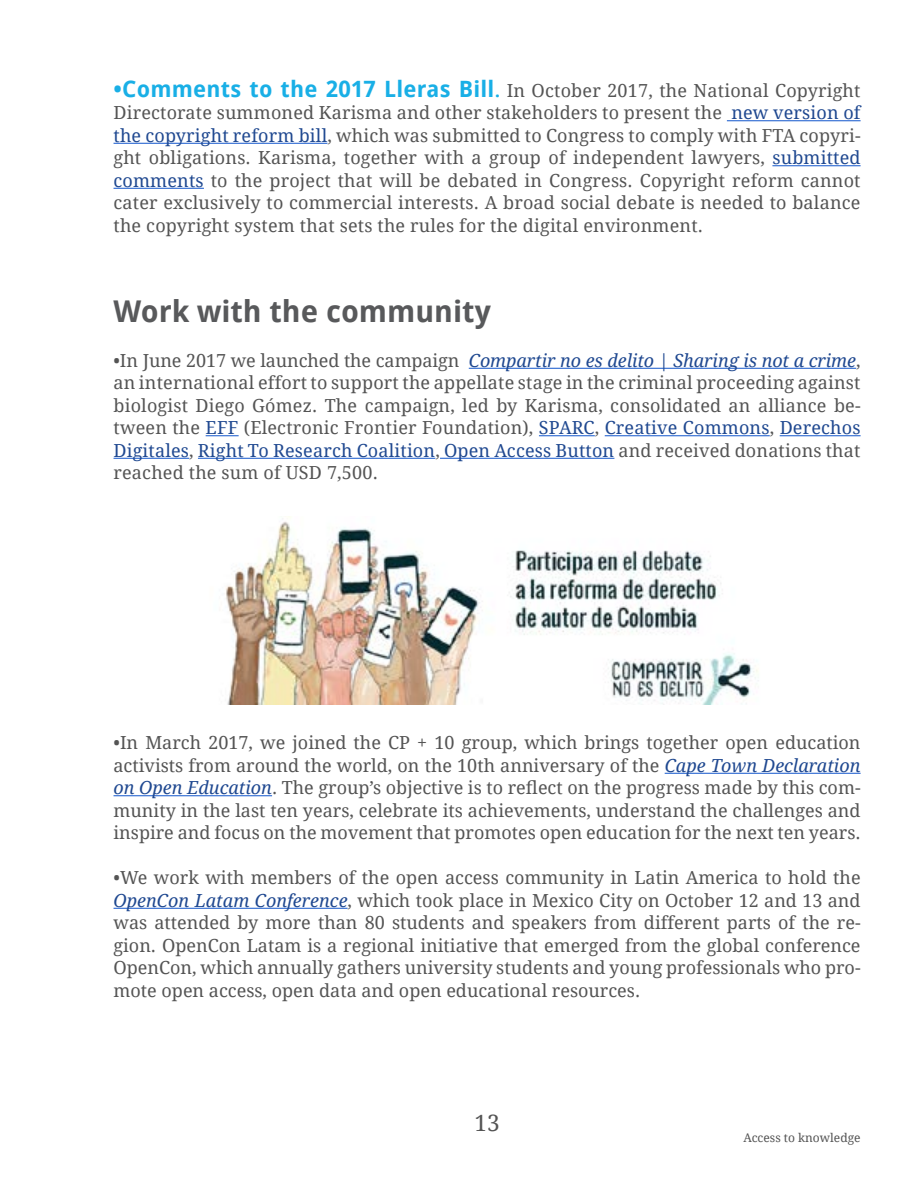
<style>
.page{position:relative;width:918px;height:1188px;background:#fff}
.page>*{position:absolute;margin:0;border:0;box-sizing:border-box;transform-origin:0 0}
.t1{font:700 30px "Droid Sans";color:#58595b}
.t2{font:22.5px "Droid Serif";color:#545454}
.t3{font:18px/22.5px "Droid Serif";letter-spacing:.005em;color:#545454;text-align:justify}
.t4{font:12px "Droid Serif";color:#545454}
.s1{font-family:"Droid Sans";font-weight:700;font-size:22.5px;color:#19afe6}
.s2{font-weight:700;color:#19afe6}
.s3{color:#1f4890}
.s4{font-style:italic;color:#1f4890}
</style>
<div class="page">
<hr style="left:727px;top:120px;width:134px;height:1px;background:#15c">
<hr style="left:114px;top:143px;width:213px;height:1px;background:#15c">
<hr style="left:772px;top:165px;width:89px;height:1px;background:#15c">
<hr style="left:114px;top:188px;width:90px;height:1px;background:#15c">
<hr style="left:469px;top:368px;width:387px;height:1px;background:#15c">
<hr style="left:206px;top:435px;width:33px;height:1px;background:#15c">
<hr style="left:539px;top:435px;width:56px;height:1px;background:#15c">
<hr style="left:605px;top:435px;width:165px;height:1px;background:#15c">
<hr style="left:780px;top:435px;width:81px;height:1px;background:#15c">
<hr style="left:114px;top:458px;width:75px;height:1px;background:#15c">
<hr style="left:198px;top:458px;width:237px;height:1px;background:#15c">
<hr style="left:440px;top:458px;width:174px;height:1px;background:#15c">
<hr style="left:665px;top:773px;width:196px;height:1px;background:#15c">
<hr style="left:114px;top:795px;width:158px;height:1px;background:#15c">
<hr style="left:114px;top:908px;width:234px;height:1px;background:#15c">
<img style="left:226px;top:521px;width:532px;height:183px">
<p class="t3" style="left:114px;top:79px;width:749px"><span class="s1">•Comments to the 2017 Lleras Bill</span><span class="s2">.</span> In October 2017, the National Copyright Directorate summoned Karisma and other stakeholders to present the <span class="s3">new version of the copyright reform bill</span>, which was submitted to Congress to comply with FTA copyri&shy;ght obligations. Karisma, together with a group of independent lawyers, <span class="s3">submitted comments</span> to the project that will be debated in Congress. Copyright reform cannot cater exclusively to commercial interests. A broad social debate is needed to balance the copyright system that sets the rules for the digital environment.</p>
<h1 class="t1" style="left:114px;top:290px;width:379px">Work with the community</h1>
<p class="t3" style="left:114px;top:349px;width:749px">•In June 2017 we launched the campaign <span class="s4">Compartir no es delito | Sharing is not a crime</span>, an international effort to support the appellate stage in the criminal proceeding against biologist Diego Gómez. The campaign, led by Karisma, consolidated an alliance be&shy;tween the <span class="s3">EFF</span> (Electronic Frontier Foundation), <span class="s3">SPARC</span>, <span class="s3">Creative Commons</span>, <span class="s3">Derechos Digitales</span>, <span class="s3">Right To Research Coalition</span>, <span class="s3">Open Access Button</span> and received donations that reached the sum of USD 7,500.</p>
<p class="t3" style="left:114px;top:731px;width:749px">•In March 2017, we joined the CP + 10 group, which brings together open education activists from around the world, on the 10th anniversary of the <span class="s4">Cape Town Declaration on Open Education</span>. The group’s objective is to reflect on the progress made by this com&shy;munity in the last ten years, celebrate its achievements, understand the challenges and inspire and focus on the movement that promotes open education for the next ten years.</p>
<p class="t3" style="left:114px;top:866px;width:749px">•We work with members of the open access community in Latin America to hold the <span class="s4">OpenCon Latam Conference</span>, which took place in Mexico City on October 12 and 13 and was attended by more than 80 students and speakers from different parts of the re&shy;gion. OpenCon Latam is a regional initiative that emerged from the global conference OpenCon, which annually gathers university students and young professionals who pro&shy;mote open access, open data and open educational resources.</p>
<p class="t2" style="left:474px;top:1108px;width:27px">13</p>
<p class="t4" style="left:744px;top:1129px;width:119px">Access to knowledge</p>
</div>
